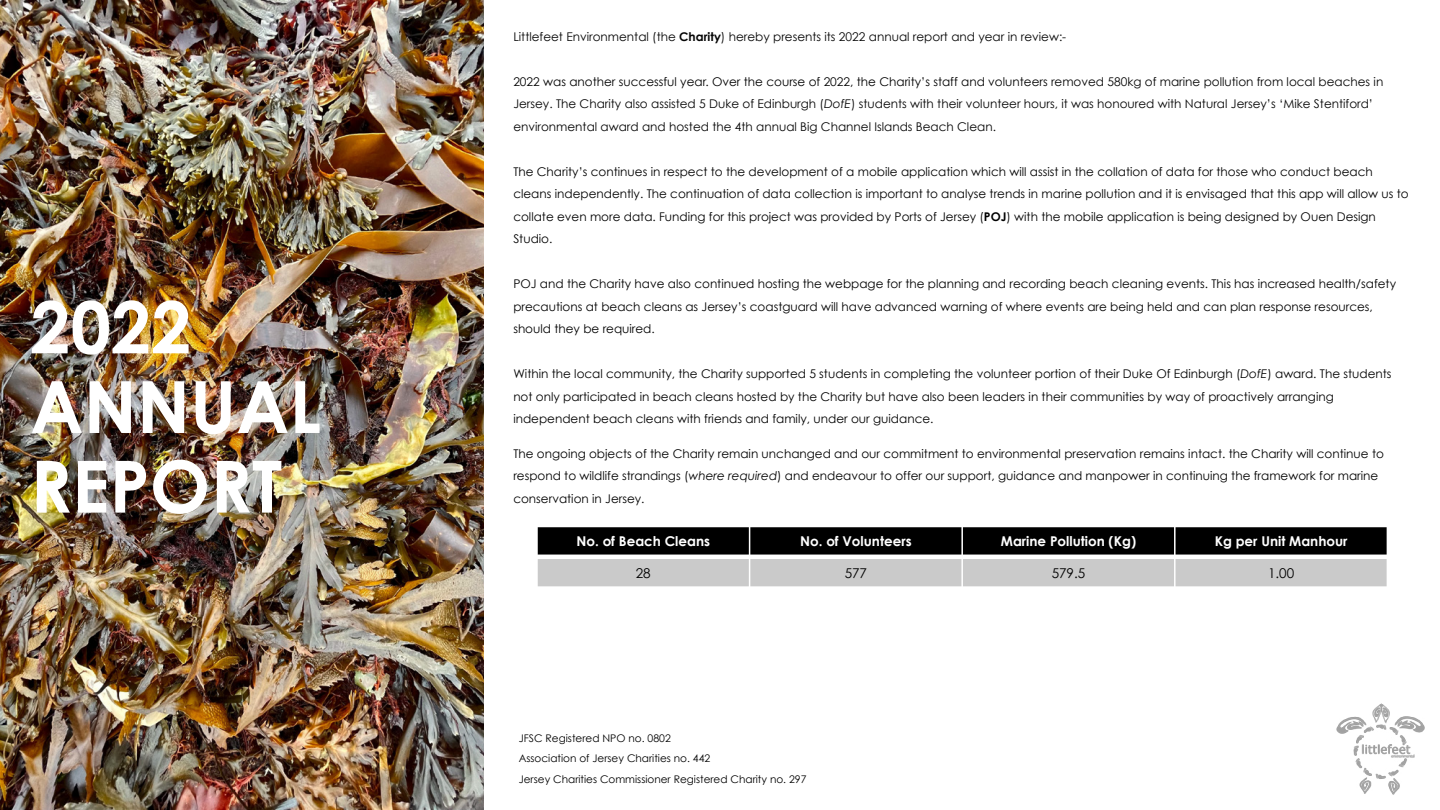
<style>
.page{position:relative;width:1440px;height:810px;background:#fff}
.page>*{position:absolute;margin:0;border:0;box-sizing:border-box;transform-origin:0 0}
.t1{font:700 72px/79.7px "Century Gothic";color:#fff}
.t2{font:700 13.5px "Century Gothic";color:#fff}
.t3{font:13.5px "Century Gothic";color:#000}
.t4{font:12px/22.5px "Century Gothic";color:#000}
.t5{font:12px/22.5px "Century Gothic";color:#050505}
.t6{font:10.5px/20.2px "Century Gothic";color:#000}
.s1{font-weight:700}
.s2{color:#000}
.s3{font-style:italic}
</style>
<div class="page">
<img style="left:0;top:0;width:483px;height:810px">
<div style="left:537px;top:526px;width:213px;height:31px;background:#000"></div>
<div style="left:750px;top:526px;width:212px;height:31px;background:#000"></div>
<div style="left:962px;top:526px;width:213px;height:31px;background:#000"></div>
<div style="left:1175px;top:526px;width:212px;height:31px;background:#000"></div>
<div style="left:537px;top:557px;width:213px;height:30px;background:#cacaca"></div>
<div style="left:750px;top:557px;width:212px;height:30px;background:#cacaca"></div>
<div style="left:962px;top:557px;width:213px;height:30px;background:#cacaca"></div>
<div style="left:1175px;top:557px;width:212px;height:30px;background:#cacaca"></div>
<hr style="left:749px;top:526px;width:1px;height:31px;background:#fff">
<hr style="left:749px;top:557px;width:1px;height:31px;background:#fff">
<hr style="left:961px;top:526px;width:2px;height:31px;background:#fff">
<hr style="left:961px;top:557px;width:2px;height:31px;background:#fff">
<hr style="left:1174px;top:526px;width:2px;height:31px;background:#fff">
<hr style="left:1174px;top:557px;width:2px;height:31px;background:#fff">
<hr style="left:536px;top:555px;width:852px;height:4px;background:#fff">
<hr style="left:536px;top:526px;width:2px;height:31px;background:#fff">
<hr style="left:536px;top:557px;width:2px;height:31px;background:#fff">
<hr style="left:536px;top:526px;width:852px;height:1px;background:#fff">
<hr style="left:536px;top:586px;width:852px;height:2px;background:#fff">
<img style="left:1336px;top:703px;width:89px;height:92px">
<h1 class="t1" style="left:30px;top:284px;width:292px">2022<br>ANNUAL<br>REPORT</h1>
<p class="t5" style="left:513px;top:25px;width:554px">Littlefeet Environmental (the <span class="s1">Charity</span>) hereby presents its 2022 annual report and year in review:-</p>
<p class="t5" style="left:513px;top:70px;width:871px"><span class="s2">2022 was another successful year. Over the course of 2022, the Charity’s staff and volunteers</span> removed 580kg of marine pollution from local beaches in<br>Jersey. The Charity also assisted 5 Duke of Edinburgh (<span class="s3">DofE</span>) students with their volunteer hours, it was honoured with Natural Jersey’s ‘Mike Stentiford’ environmental award and hosted the 4th annual Big Channel Islands Beach Clean.</p>
<p class="t4" style="left:513px;top:160px;width:897px">The Charity’s continues in respect to the development of a mobile application which will assist in the collation of data for those who conduct beach cleans independently. The continuation of data collection is important to analyse trends in marine pollution and it is envisaged that this app will allow us to collate even more data. Funding for this project was provided by Ports of Jersey (<span class="s1">POJ</span>) with the mobile application is being designed by Ouen Design Studio.</p>
<p class="t4" style="left:513px;top:273px;width:884px">POJ and the Charity have also continued hosting the webpage for the planning and recording beach cleaning events. This has increased health/safety precautions at beach cleans as Jersey’s coastguard will have advanced warning of where events are being held and can plan response resources, should they be required.</p>
<p class="t4" style="left:513px;top:363px;width:880px">Within the local community, the Charity supported 5 students in completing the volunteer portion of their Duke Of Edinburgh (<span class="s3">DofE</span>) award. The students not only participated in beach cleans hosted by the Charity but have also been leaders in their communities by way of proactively arranging independent beach cleans with friends and family, under our guidance.</p>
<p class="t4" style="left:513px;top:442px;width:872px">The ongoing objects of the Charity remain unchanged and our commitment to environmental preservation remains intact. the Charity will continue to respond to wildlife strandings (<span class="s3">where required</span>) and endeavour to offer our support, guidance and manpower in continuing the framework for marine conservation in Jersey.</p>
<p class="t2" style="left:576px;top:531px;width:135px">No. of Beach Cleans</p>
<p class="t2" style="left:800px;top:531px;width:113px">No. of Volunteers</p>
<p class="t2" style="left:1001px;top:531px;width:137px">Marine Pollution (Kg)</p>
<p class="t2" style="left:1215px;top:531px;width:134px">Kg per Unit Manhour</p>
<p class="t3" style="left:636px;top:564px;width:16px">28</p>
<p class="t3" style="left:845px;top:564px;width:24px">577</p>
<p class="t3" style="left:1052px;top:564px;width:35px">579.5</p>
<p class="t3" style="left:1268px;top:564px;width:28px">1.00</p>
<p class="t6" style="left:519px;top:728px;width:289px">JFSC Registered NPO no. 0802<br>Association of Jersey Charities no. 442<br>Jersey Charities Commissioner Registered Charity no. 297</p>
</div>
